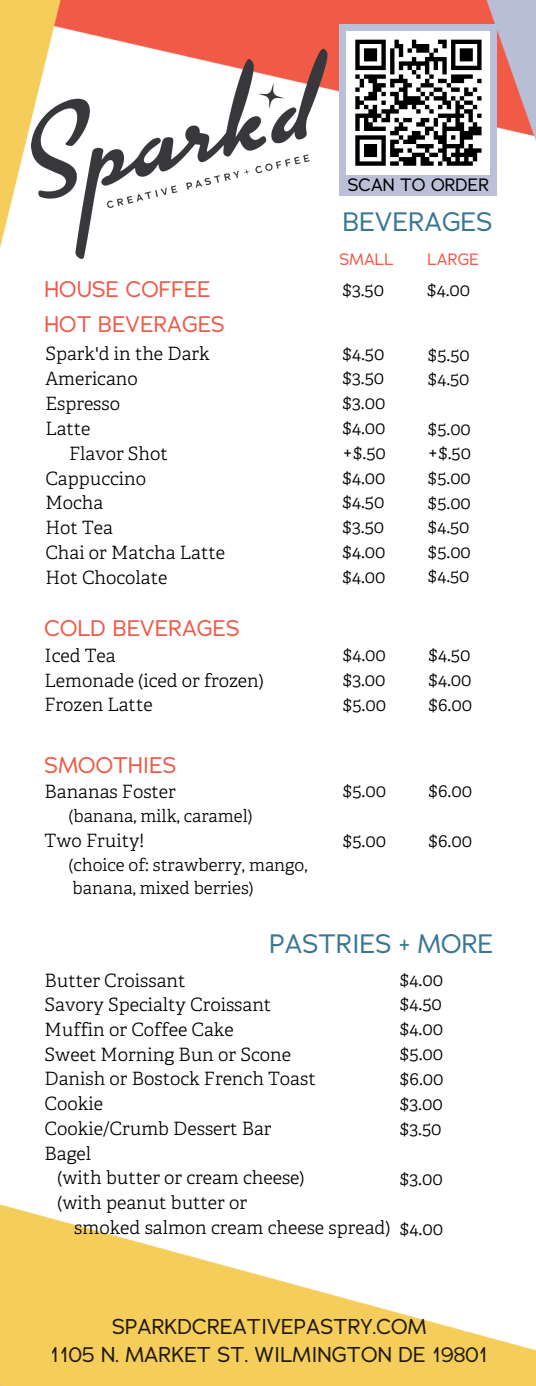
<style>
.page{position:relative;width:536px;height:1386px;background:#fff}
.page>*{position:absolute;margin:0;border:0;box-sizing:border-box;transform-origin:0 0}
.t1{font:26.07px "Adrianna";color:#3a7793}
.t2{font:22.05px "Adrianna";color:#f05a48}
.t3{font:21px/28.7px "Adrianna";color:#000;text-align:center}
.t4{font:300 18.38px/24.8px "Adelle";color:#000;text-align:justify}
.t5{font:300 18.2px/24.7px "Adelle";color:#000}
.t6{font:17.5px "Adrianna";color:#000}
.t7{font:300 17.32px/23.4px "Adelle";color:#000}
.t8{font:16.1px "Adrianna";color:#f05a48}
</style>
<div class="page">
<img style="left:0;top:0;width:536px;height:1386px">
<img style="left:28px;top:47px;width:303px;height:215px">
<div style="left:339px;top:24px;width:158px;height:172px;background:#bac0d8"></div>
<div style="left:346px;top:31px;width:144px;height:143px;background:#fff"></div>
<svg style="left:355px;top:39px;width:127px;height:127px"></svg>
<h1 class="t6" style="left:347px;top:177px;width:143px">SCAN TO ORDER</h1>
<p class="t2" style="left:45px;top:279px;width:167px">HOUSE COFFEE</p>
<h2 class="t2" style="left:45px;top:314px;width:182px">HOT BEVERAGES</h2>
<p class="t4" style="left:45px;top:343px;width:166px;text-align:left">Spark'd in the Dark<br>Americano<br>Espresso<br>Latte</p>
<p class="t4" style="left:69px;top:443px;width:100px">Flavor Shot</p>
<h3 class="t4" style="left:45px;top:467px;width:181px;text-align:left">Cappuccino<br>Mocha<br>Hot Tea<br>Chai or Matcha Latte<br>Hot Chocolate</h3>
<h4 class="t2" style="left:45px;top:619px;width:197px">COLD BEVERAGES</h4>
<h4 class="t1" style="left:343px;top:211px;width:151px">BEVERAGES</h4>
<h4 class="t8" style="left:339px;top:252px;width:56px">SMALL</h4>
<h4 class="t8" style="left:427px;top:252px;width:53px">LARGE</h4>
<h2 class="t4" style="left:342px;top:279px;width:43px">$3.50</h2>
<p class="t4" style="left:427px;top:279px;width:44px">$4.00</p>
<h1 class="t4" style="left:342px;top:342px;width:45px">$4.50 $3.50 $3.00 $4.00 +$.50 $4.00 $4.50 $3.50 $4.00 $4.00</h1>
<p class="t5" style="left:428px;top:344px;width:43px">$5.50 $4.50</p>
<p class="t5" style="left:428px;top:418px;width:44px;text-align:justify">$5.00 +$.50 $5.00 $5.00 $4.50 $5.00 $4.50</p>
<h4 class="t4" style="left:45px;top:645px;width:221px;text-align:left">Iced Tea<br>Lemonade (iced or frozen)<br>Frozen Latte</h4>
<p class="t4" style="left:342px;top:644px;width:45px">$4.00 $3.00 $5.00</p>
<p class="t4" style="left:428px;top:644px;width:45px">$4.50 $4.00 $6.00</p>
<h4 class="t2" style="left:45px;top:755px;width:133px">SMOOTHIES</h4>
<h4 class="t4" style="left:45px;top:781px;width:133px">Bananas Foster</h4>
<h4 class="t7" style="left:69px;top:806px;width:185px">(banana, milk, caramel)</h4>
<h4 class="t4" style="left:45px;top:830px;width:101px">Two Fruity!</h4>
<h4 class="t7" style="left:69px;top:855px;width:240px">(choice of: strawberry, mango, banana, mixed berries)</h4>
<h4 class="t4" style="left:342px;top:780px;width:45px">$5.00</h4>
<h2 class="t4" style="left:342px;top:830px;width:45px">$5.00</h2>
<p class="t4" style="left:428px;top:780px;width:45px">$6.00</p>
<p class="t4" style="left:428px;top:830px;width:45px">$6.00</p>
<h4 class="t1" style="left:269px;top:933px;width:225px">PASTRIES + MORE</h4>
<h4 class="t4" style="left:45px;top:969px;width:142px">Butter Croissant</h4>
<h4 class="t4" style="left:45px;top:994px;width:228px">Savory Specialty Croissant</h4>
<h4 class="t4" style="left:45px;top:1019px;width:191px">Muffin or Coffee Cake</h4>
<h4 class="t4" style="left:45px;top:1044px;width:248px">Sweet Morning Bun or Scone</h4>
<h4 class="t4" style="left:45px;top:1068px;width:272px">Danish or Bostock French Toast</h4>
<h4 class="t4" style="left:45px;top:1093px;width:60px">Cookie</h4>
<h4 class="t4" style="left:45px;top:1118px;width:228px">Cookie/Crumb Dessert Bar</h4>
<h4 class="t4" style="left:45px;top:1143px;width:48px">Bagel</h4>
<h4 class="t4" style="left:57px;top:1167px;width:249px">(with butter or cream cheese)</h4>
<h4 class="t4" style="left:57px;top:1192px;width:191px">(with peanut butter or</h4>
<h2 class="t4" style="left:74px;top:1217px;width:318px">smoked salmon cream cheese spread)</h2>
<p class="t4" style="left:400px;top:968px;width:45px">$4.00 $4.50 $4.00 $5.00 $6.00 $3.00 $3.50</p>
<p class="t4" style="left:400px;top:1168px;width:44px">$3.00</p>
<p class="t4" style="left:400px;top:1218px;width:45px">$4.00</p>
<p class="t3" style="left:51px;top:1313px;width:438px">SPARKDCREATIVEPASTRY.COM<br>1105 N. MARKET ST. WILMINGTON DE 19801</p>
</div>
